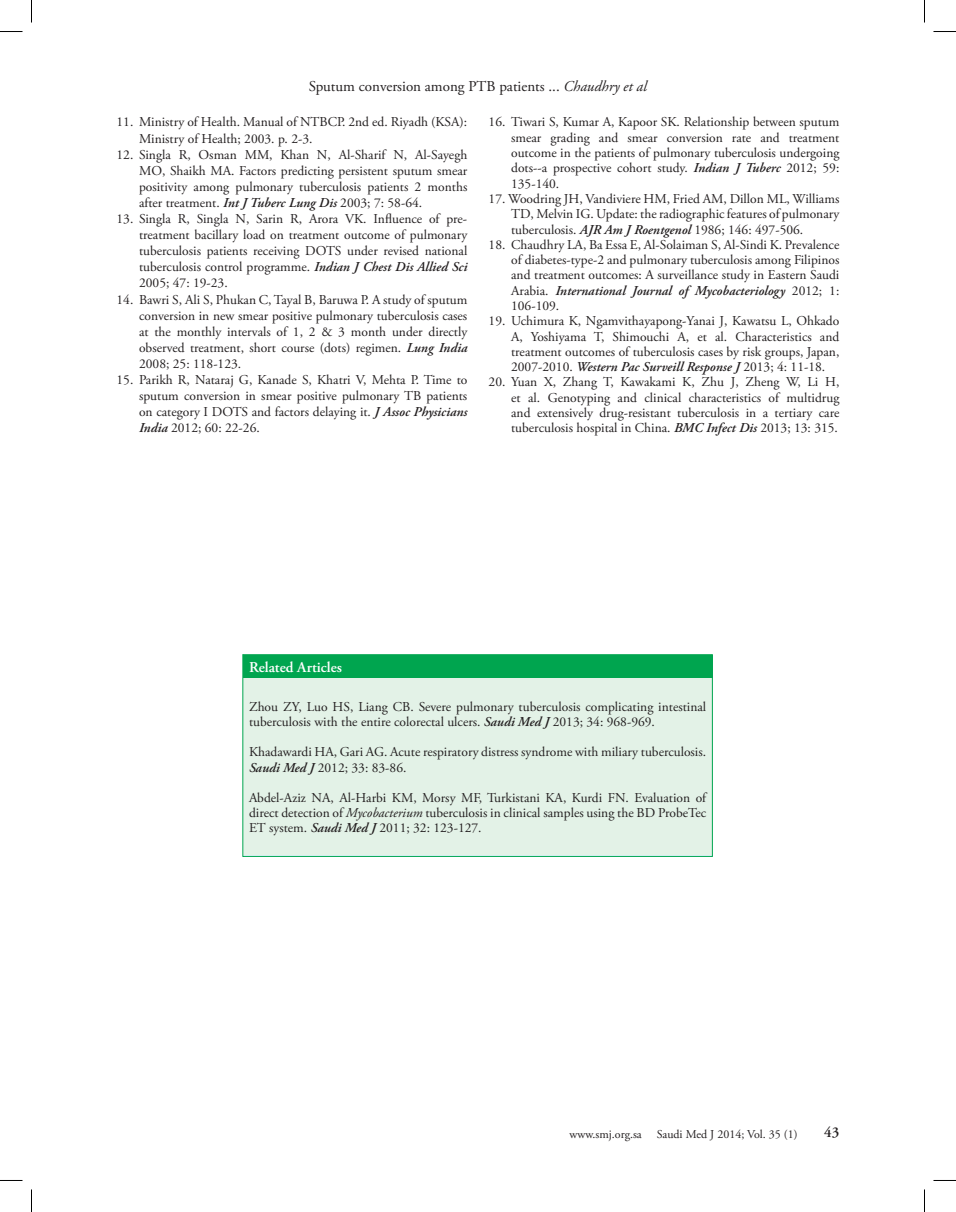
<style>
.page{position:relative;width:956px;height:1212px;background:#fff}
.page>*{position:absolute;margin:0;border:0;box-sizing:border-box;transform-origin:0 0}
.t1{font:15px "Adobe Garamond Pro";color:#231f20}
.t2{font:600 15px "Adobe Garamond Pro";color:#fff}
.t3{font:600 15px "Adobe Garamond Pro";color:#231f20}
.t4{font:13.5px/15.3px "Adobe Garamond Pro";color:#231f20;text-align:justify}
.t5{font:12px "Adobe Garamond Pro";color:#231f20}
.s1{font-style:italic}
.s2{font-weight:600;font-style:italic}
</style>
<div class="page">
<div style="left:243px;top:654px;width:469px;height:24px;background:#00a54f"></div>
<div style="left:243px;top:678px;width:469px;height:176px;background:#e3f2e7"></div>
<div style="left:243px;top:654px;width:470px;height:202px;border:1px solid #00a54f"></div>
<svg style="left:0;top:31px;width:22px;height:1px"></svg>
<svg style="left:933px;top:31px;width:23px;height:1px"></svg>
<svg style="left:31px;top:0;width:1px;height:22px"></svg>
<svg style="left:31px;top:1189px;width:1px;height:22px"></svg>
<svg style="left:924px;top:0;width:1px;height:22px"></svg>
<svg style="left:924px;top:1189px;width:1px;height:22px"></svg>
<p class="t1" style="left:309px;top:77px;width:340px">Sputum conversion among PTB patients ... <span class="s1">Chaudhry et al</span></p>
<p class="t4" style="left:139px;top:115px;width:330px;line-height:16px;text-indent:-23px">11. Ministry of Health. Manual of NTBCP. 2nd ed. Riyadh (KSA):<br>Ministry of Health; 2003. p. 2-3.</p>
<p class="t4" style="left:139px;top:147px;width:330px;line-height:16px;text-indent:-23px">12. Singla R, Osman MM, Khan N, Al-Sharif N, Al-Sayegh MO, Shaikh MA. Factors predicting persistent sputum smear positivity among pulmonary tuberculosis patients 2 months after treatment. <span class="s2">Int J Tuberc Lung Dis</span> 2003; 7: 58-64.</p>
<p class="t4" style="left:139px;top:211px;width:330px;line-height:16px;text-indent:-23px">13. Singla R, Singla N, Sarin R, Arora VK. Influence of pre&shy;treatment bacillary load on treatment outcome of pulmonary tuberculosis patients receiving DOTS under revised national tuberculosis control programme. <span class="s2">Indian J Chest Dis Allied Sci </span>2005; 47: 19-23.</p>
<p class="t4" style="left:139px;top:292px;width:330px;line-height:16px;text-indent:-23px">14. Bawri S, Ali S, Phukan C, Tayal B, Baruwa P. A study of sputum conversion in new smear positive pulmonary tuberculosis cases at the monthly intervals of 1, 2 &amp; 3 month under directly observed treatment, short course (dots) regimen. <span class="s2">Lung India </span>2008; 25: 118-123.</p>
<p class="t4" style="left:139px;top:372px;width:330px;line-height:16px;text-indent:-23px">15. Parikh R, Nataraj G, Kanade S, Khatri V, Mehta P. Time to sputum conversion in smear positive pulmonary TB patients on category I DOTS and factors delaying it. <span class="s2">J Assoc Physicians India</span> 2012; 60: 22-26.</p>
<p class="t4" style="left:511px;top:115px;width:330px;text-indent:-23px">16. Tiwari S, Kumar A, Kapoor SK. Relationship between sputum smear grading and smear conversion rate and treatment outcome in the patients of pulmonary tuberculosis undergoing dots--a prospective cohort study. <span class="s2">Indian J Tuberc</span> 2012; 59:<br>135-140.</p>
<p class="t4" style="left:511px;top:191px;width:330px;text-indent:-23px">17. Woodring JH, Vandiviere HM, Fried AM, Dillon ML, Williams TD, Melvin IG. Update: the radiographic features of pulmonary tuberculosis. <span class="s2">AJR Am J Roentgenol</span> 1986; 146: 497-506.</p>
<p class="t4" style="left:511px;top:237px;width:330px;text-indent:-23px">18. Chaudhry LA, Ba Essa E, Al-Solaiman S, Al-Sindi K. Prevalence of diabetes-type-2 and pulmonary tuberculosis among Filipinos and treatment outcomes: A surveillance study in Eastern Saudi Arabia. <span class="s2">International Journal of Mycobacteriology</span> 2012; 1:<br>106-109.</p>
<p class="t4" style="left:511px;top:314px;width:330px;text-indent:-23px">19. Uchimura K, Ngamvithayapong-Yanai J, Kawatsu L, Ohkado A, Yoshiyama T, Shimouchi A, et al. Characteristics and treatment outcomes of tuberculosis cases by risk groups, Japan, 2007-2010. <span class="s2">Western Pac Surveill Response J</span> 2013; 4: 11-18.</p>
<p class="t4" style="left:511px;top:375px;width:330px;text-indent:-23px">20. Yuan X, Zhang T, Kawakami K, Zhu J, Zheng W, Li H, et al. Genotyping and clinical characteristics of multidrug and extensively drug-resistant tuberculosis in a tertiary care tuberculosis hospital in China. <span class="s2">BMC Infect Dis</span> 2013; 13: 315.</p>
<p class="t2" style="left:249px;top:658px;width:95px">Related Articles</p>
<p class="t4" style="left:249px;top:700px;width:459px">Zhou ZY, Luo HS, Liang CB. Severe pulmonary tuberculosis complicating intestinal tuberculosis with the entire colorectal ulcers. <span class="s2">Saudi Med J</span> 2013; 34: 968-969.</p>
<p class="t4" style="left:249px;top:745px;width:459px">Khadawardi HA, Gari AG. Acute respiratory distress syndrome with miliary tuberculosis.<br><span class="s2">Saudi Med J</span> 2012; 33: 83-86.</p>
<p class="t4" style="left:249px;top:790px;width:459px">Abdel-Aziz NA, Al-Harbi KM, Morsy MF, Turkistani KA, Kurdi FN. Evaluation of direct detection of <span class="s1">Mycobacterium</span> tuberculosis in clinical samples using the BD ProbeTec ET system. <span class="s2">Saudi Med J</span> 2011; 32: 123-127.</p>
<p class="t5" style="left:570px;top:1126px;width:229px">www.smj.org.sa Saudi Med J 2014; Vol. 35 (1)</p>
<p class="t3" style="left:824px;top:1123px;width:17px">43</p>
</div>
